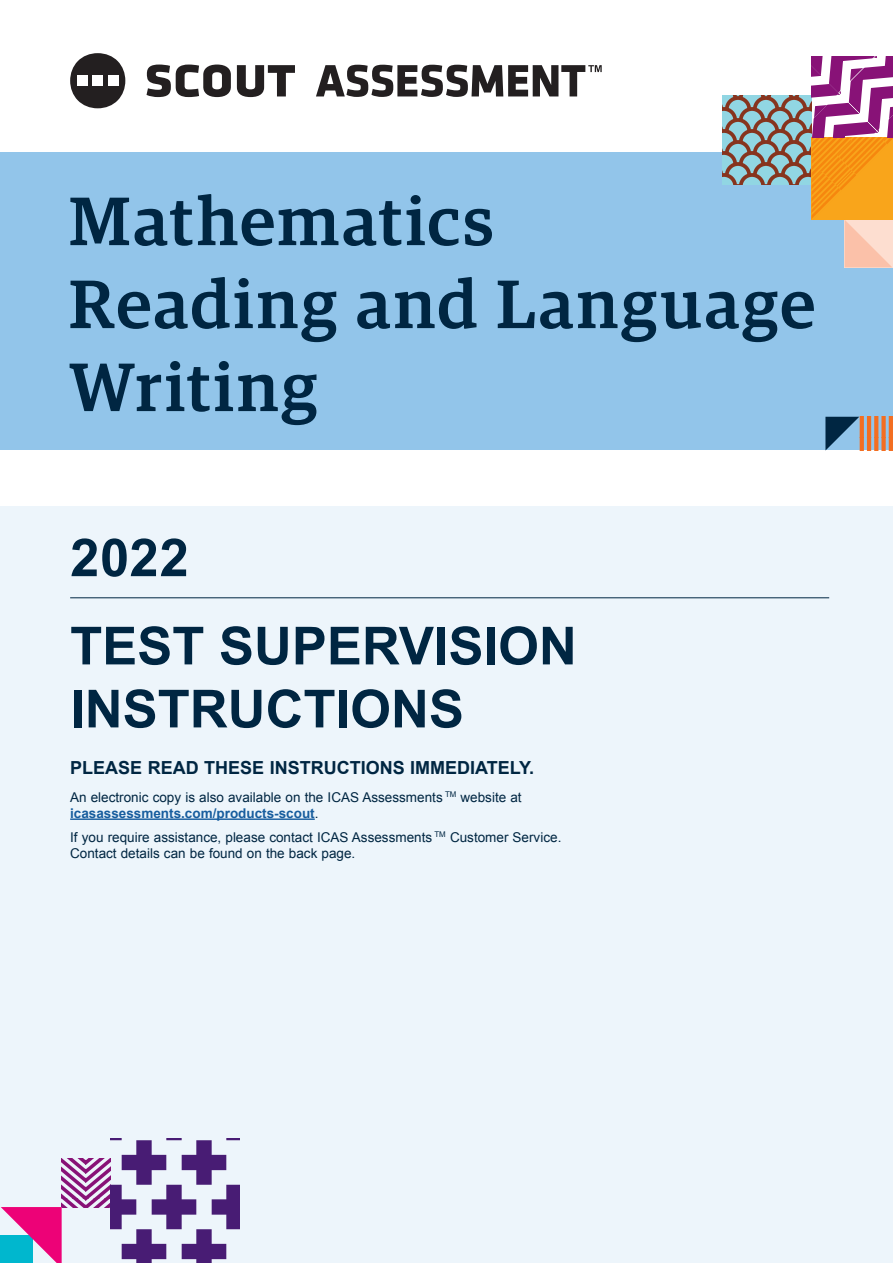
<style>
.page{position:relative;width:893px;height:1263px;background:#fff}
.page>*{position:absolute;margin:0;border:0;box-sizing:border-box;transform-origin:0 0}
.t1{font:500 68.4px/82.9px "Guardian Egyp";letter-spacing:.04em;color:#002642}
.t2{font:700 52.5px/63px "Arial";color:#002642}
.t3{font:700 18px "Arial";color:#002642}
.t4{font:13.5px/16.2px "Arial";color:#002642}
.s1{font-weight:700;color:#175d9e}
</style>
<div class="page">
<div style="left:1px;top:506px;width:892px;height:757px;background:#edf5fb"></div>
<div style="left:0;top:152px;width:893px;height:298px;background:#92c5ea"></div>
<svg style="left:1px;top:1207px;width:61px;height:56px"></svg>
<svg style="left:825px;top:417px;width:34px;height:33px"></svg>
<svg style="left:722px;top:95px;width:89px;height:90px;fill:#91d6e3"></svg>
<svg style="left:811px;top:56px;width:82px;height:81px;fill:#881277"></svg>
<svg style="left:859px;top:417px;width:34px;height:33px"></svg>
<svg style="left:811px;top:137px;width:82px;height:130px"></svg>
<svg style="left:62px;top:1158px;width:48px;height:49px"></svg>
<svg style="left:110px;top:1138px;width:129px;height:125px"></svg>
<svg style="left:70px;top:53px;width:55px;height:55px"></svg>
<div style="left:93px;top:76px;width:10px;height:10px;background:#fff"></div>
<div style="left:77px;top:76px;width:10px;height:10px;background:#fff"></div>
<div style="left:108px;top:76px;width:11px;height:10px;background:#fff"></div>
<svg style="left:147px;top:65px;width:84px;height:32px"></svg>
<svg style="left:237px;top:65px;width:58px;height:32px"></svg>
<svg style="left:316px;top:65px;width:286px;height:32px"></svg>
<hr style="left:70px;top:597px;width:759px;height:1px;background:#002642">
<hr style="left:70px;top:818px;width:245px;height:2px;background:#175d9e">
<h1 class="t1" style="left:69px;top:175px;width:748px">Mathematics<br>Reading and Language<br>Writing</h1>
<h2 class="t2" style="left:70px;top:528px;width:120px">2022</h2>
<h2 class="t2" style="left:70px;top:616px;width:508px">TEST SUPERVISION<br>INSTRUCTIONS</h2>
<h3 class="t3" style="left:70px;top:756px;width:466px">PLEASE READ THESE INSTRUCTIONS IMMEDIATELY.</h3>
<p class="t4" style="left:70px;top:789px;width:453px">An electronic copy is also available on the ICAS Assessments <sup>TM</sup> website at <span class="s1">icasassessments.com/products-scout</span>.</p>
<p class="t4" style="left:70px;top:829px;width:493px">If you require assistance, please contact ICAS Assessments <sup>TM</sup> Customer Service.<br>Contact details can be found on the back page.</p>
</div>
